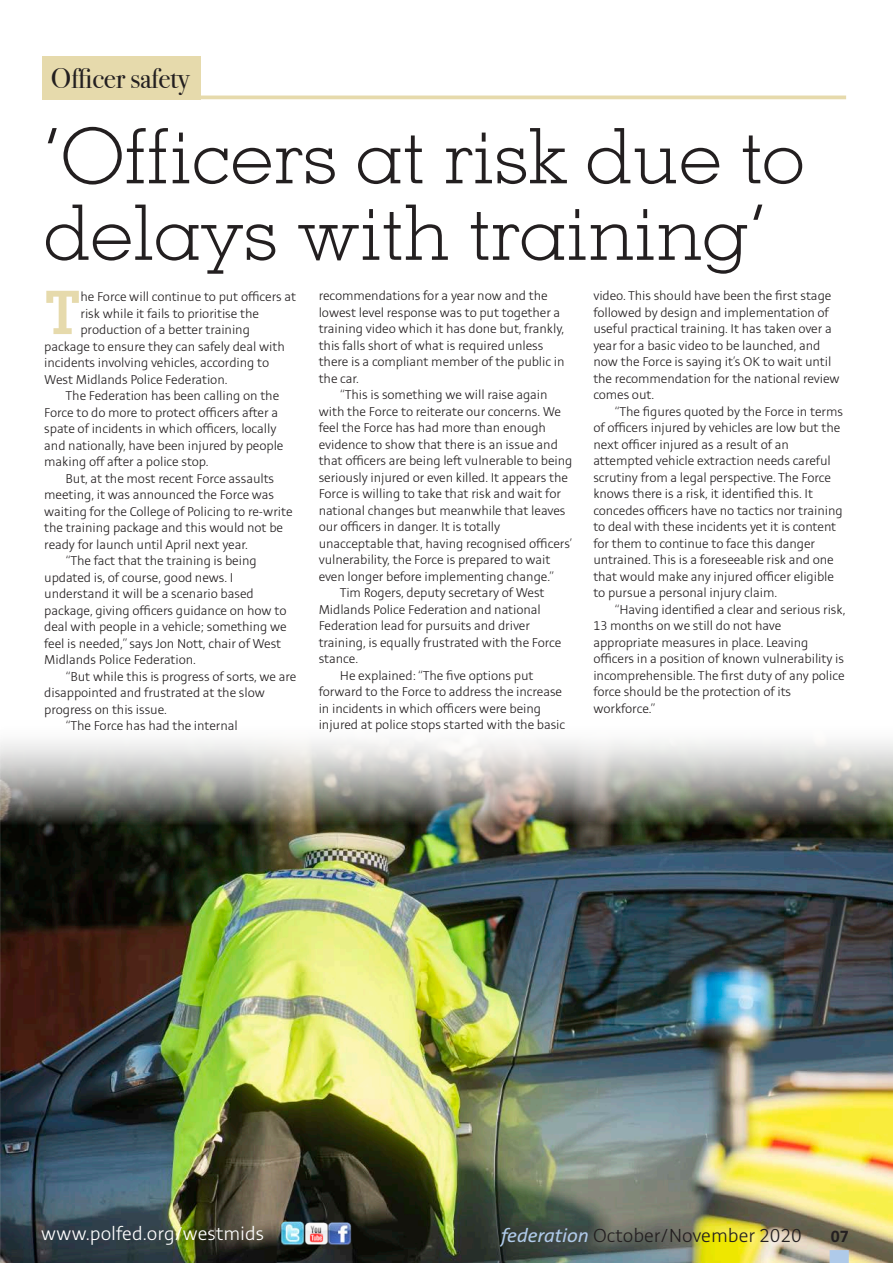
<style>
.page{position:relative;width:893px;height:1263px;background:#fff}
.page>*{position:absolute;margin:0;border:0;box-sizing:border-box;transform-origin:0 0}
.t1{font:300 76.5px/76.5px "Memphis";color:#231f20}
.t2{font:700 60px "Memphis";color:#e6daac}
.t3{font:28.5px "Bodoni Svty Two OSITCTT";letter-spacing:-.01em;color:#231f20}
.t4{font:300 21px "Stinnes Sans";color:#231f20}
.t5{font:300 21px "Stinnes Sans";color:#fff}
.t6{font:700 18px "Stinnes Sans";color:#231f20}
.t7{font:300 14.25px/16.5px "Stinnes Sans";letter-spacing:-.01em;color:#231f20}
.s1{font-weight:400;font-style:italic;color:#afcae9}
</style>
<div class="page">
<img style="left:1px;top:741px;width:892px;height:522px">
<div style="left:830px;top:1250px;width:19px;height:13px;background:#afcae9"></div>
<img style="left:281px;top:1222px;width:70px;height:24px">
<div style="left:42px;top:56px;width:159px;height:43px;background:#e6daac"></div>
<hr style="left:43px;top:96px;width:803px;height:3px;background:#e6daac">
<p class="t3" style="left:51px;top:61px;width:140px">Officer safety</p>
<p class="t1" style="left:44px;top:116px;width:762px">‘Officers at risk due to delays with training’</p>
<p class="t2" style="left:44px;top:275px;width:38px">T</p>
<p class="t7" style="left:80px;top:289px;width:217px">he Force will continue to put officers at</p>
<p class="t7" style="left:80px;top:305px;width:180px">risk while it fails to prioritise the</p>
<p class="t7" style="left:80px;top:322px;width:171px">production of a better training</p>
<p class="t7" style="left:44px;top:338px;width:242px">package to ensure they can safely deal with</p>
<p class="t7" style="left:44px;top:355px;width:226px">incidents involving vehicles, according to</p>
<p class="t7" style="left:44px;top:371px;width:185px">West Midlands Police Federation.</p>
<p class="t7" style="left:44px;top:388px;width:241px;text-indent:21px">The Federation has been calling on the Force to do more to protect officers after a spate of incidents in which officers, locally and nationally, have been injured by people making off after a police stop.</p>
<p class="t7" style="left:44px;top:470px;width:250px;text-indent:21px">But, at the most recent Force assaults meeting, it was announced the Force was waiting for the College of Policing to re-write the training package and this would not be ready for launch until April next year.</p>
<p class="t7" style="left:44px;top:553px;width:244px;text-indent:21px">“The fact that the training is being updated is, of course, good news. I understand it will be a scenario based package, giving officers guidance on how to deal with people in a vehicle; something we feel is needed,” says Jon Nott, chair of West Midlands Police Federation.</p>
<p class="t7" style="left:44px;top:668px;width:254px;text-indent:21px">“But while this is progress of sorts, we are disappointed and frustrated at the slow progress on this issue.</p>
<p class="t7" style="left:66px;top:718px;width:174px">“The Force has had the internal</p>
<p class="t7" style="left:319px;top:288px;width:247px">recommendations for a year now and the lowest level response was to put together a training video which it has done but, frankly, this falls short of what is required unless there is a compliant member of the public in the car.</p>
<p class="t7" style="left:319px;top:387px;width:256px;text-indent:21px">“This is something we will raise again with the Force to reiterate our concerns. We feel the Force has had more than enough evidence to show that there is an issue and that officers are being left vulnerable to being seriously injured or even killed. It appears the Force is willing to take that risk and wait for national changes but meanwhile that leaves our officers in danger. It is totally unacceptable that, having recognised officers’ vulnerability, the Force is prepared to wait even longer before implementing change.”</p>
<p class="t7" style="left:319px;top:585px;width:244px;text-indent:21px">Tim Rogers, deputy secretary of West Midlands Police Federation and national Federation lead for pursuits and driver training, is equally frustrated with the Force stance.</p>
<p class="t7" style="left:319px;top:668px;width:248px;text-indent:21px">He explained: “The five options put forward to the Force to address the increase in incidents in which officers were being injured at police stops started with the basic</p>
<p class="t7" style="left:593px;top:288px;width:248px">video. This should have been the first stage followed by design and implementation of useful practical training. It has taken over a year for a basic video to be launched, and now the Force is saying it’s OK to wait until the recommendation for the national review comes out.</p>
<p class="t7" style="left:593px;top:404px;width:251px;text-indent:21px">“The figures quoted by the Force in terms of officers injured by vehicles are low but the next officer injured as a result of an attempted vehicle extraction needs careful scrutiny from a legal perspective. The Force knows there is a risk, it identified this. It concedes officers have no tactics nor training to deal with these incidents yet it is content for them to continue to face this danger untrained. This is a foreseeable risk and one that would make any injured officer eligible to pursue a personal injury claim.</p>
<p class="t7" style="left:593px;top:602px;width:254px;text-indent:21px">“Having identified a clear and serious risk, 13 months on we still do not have appropriate measures in place. Leaving officers in a position of known vulnerability is incomprehensible. The first duty of any police force should be the protection of its workforce.”</p>
<p class="t5" style="left:41px;top:1223px;width:225px">www.polfed.org/westmids</p>
<p class="t4" style="left:501px;top:1225px;width:302px"><span class="s1">federation</span> October/November 2020</p>
<p class="t6" style="left:831px;top:1227px;width:19px">07</p>
</div>
